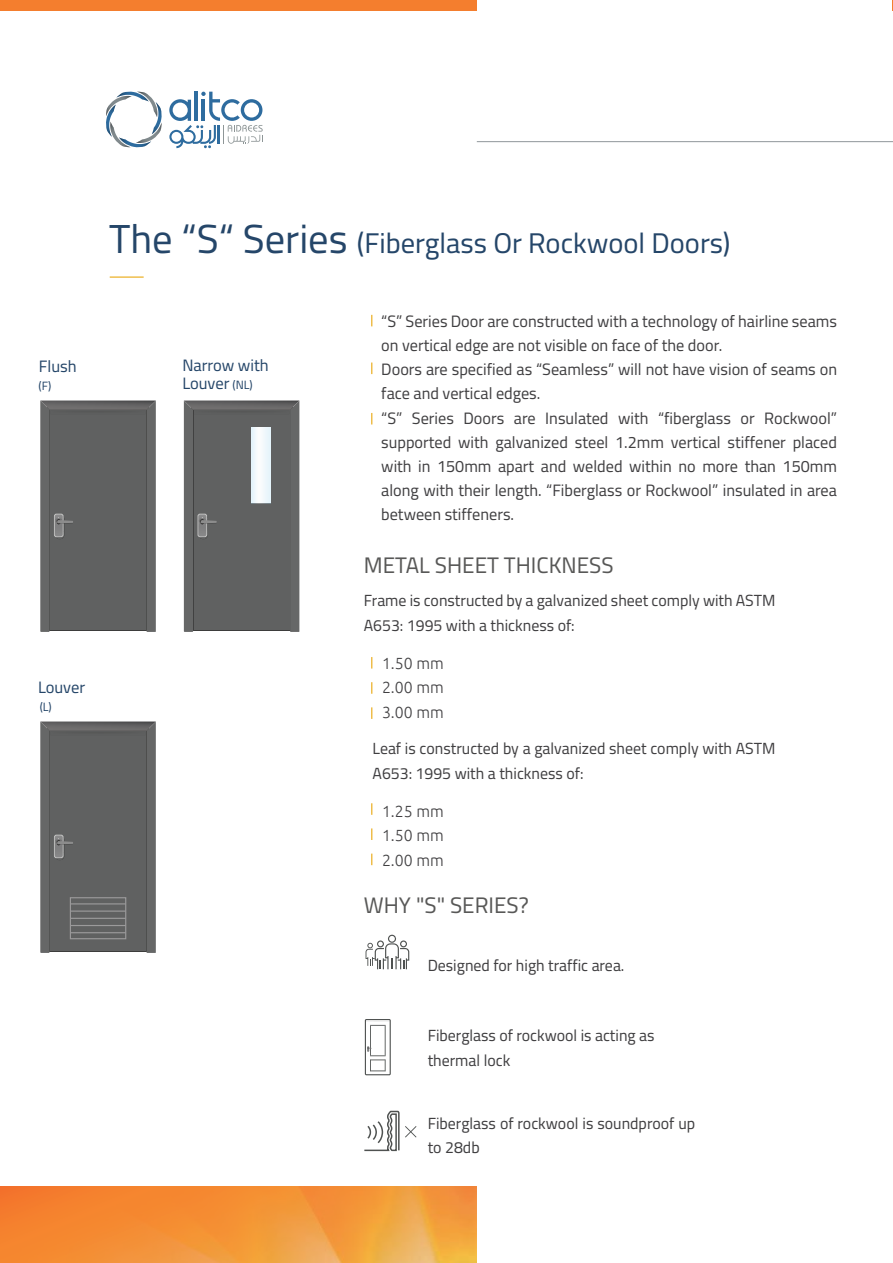
<style>
.page{position:relative;width:893px;height:1263px;background:#fff}
.page>*{position:absolute;margin:0;border:0;box-sizing:border-box;transform-origin:0 0}
.t1{font:28.5px "Cairo";color:#254669}
.t2{font:22.5px "Cairo";color:#585857}
.t3{font:16.5px/24.2px "Cairo";color:#403f41}
.t4{font:16.5px/18px "Cairo";color:#254669}
.t5{font:16.2px/24.3px "Cairo";color:#403f41}
.t6{font:300 16.2px/24.3px "Ubuntu";color:#403f41;text-align:justify}
.t7{font:12px "Cairo";color:#254669}
.s1{font-size:40.5px}
.s2{font-size:12px}
</style>
<div class="page">
<div style="left:0;top:0;width:477px;height:10px;background:#f47e2e"></div>
<svg style="left:0;top:1186px;width:477px;height:77px"></svg>
<div style="left:365px;top:1019px;width:26px;height:56px;border:1px solid #4f5251"></div>
<svg style="left:366px;top:1021px;width:23px;height:50px"></svg>
<hr style="left:110px;top:276px;width:34px;height:2px;background:#ebae20">
<svg style="left:371px;top:362px;width:1px;height:12px"></svg>
<svg style="left:371px;top:682px;width:1px;height:12px"></svg>
<svg style="left:371px;top:707px;width:1px;height:12px"></svg>
<svg style="left:371px;top:803px;width:1px;height:12px"></svg>
<svg style="left:371px;top:828px;width:1px;height:12px"></svg>
<svg style="left:106px;top:91px;width:56px;height:57px"></svg>
<svg style="left:169px;top:92px;width:94px;height:56px"></svg>
<hr style="left:477px;top:141px;width:416px;height:1px;background:#90979a">
<svg style="left:366px;top:935px;width:43px;height:34px"></svg>
<svg style="left:364px;top:1110px;width:52px;height:42px"></svg>
<div style="left:184px;top:400px;width:115px;height:232px;background:#606161"></div>
<div style="left:252px;top:427px;width:19px;height:76px;background:#f2f9fc"></div>
<svg style="left:40px;top:400px;width:116px;height:232px"></svg>
<svg style="left:40px;top:721px;width:116px;height:232px"></svg>
<div style="left:70px;top:897px;width:56px;height:42px;border:1px solid #9b9a9b"></div>
<hr style="left:70px;top:903px;width:56px;height:1px;background:#9b9a9b">
<hr style="left:70px;top:910px;width:56px;height:2px;background:#9b9a9b">
<hr style="left:70px;top:918px;width:56px;height:1px;background:#9b9a9b">
<hr style="left:70px;top:925px;width:56px;height:1px;background:#9b9a9b">
<hr style="left:70px;top:932px;width:56px;height:1px;background:#9b9a9b">
<p class="t4" style="left:39px;top:357px;width:39px">Flush</p>
<p class="t7" style="left:39px;top:376px;width:14px">(F)</p>
<p class="t4" style="left:38px;top:678px;width:49px">Louver</p>
<p class="t7" style="left:40px;top:698px;width:14px">(L)</p>
<h1 class="t1" style="left:109px;top:222px;width:623px"><span class="s1">The “S“ Series</span> (Fiberglass Or Rockwool Doors)</h1>
<p class="t4" style="left:182px;top:357px;width:88px">Narrow with<br>Louver <span class="s2">(NL)</span></p>
<p class="t3" style="left:381px;top:309px;width:457px">“S” Series Door are constructed with a technology of hairline seams on vertical edge are not visible on face of the door.<br>Doors are specified as “Seamless” will not have vision of seams on face and vertical edges.<br>“S” Series Doors are Insulated with “fiberglass or Rockwool” supported with galvanized steel 1.2mm vertical stiffener placed with in 150mm apart and welded within no more than 150mm along with their length. “Fiberglass or Rockwool” insulated in area between stiffeners.</p>
<h2 class="t2" style="left:364px;top:548px;width:251px">METAL SHEET THICKNESS</h2>
<p class="t5" style="left:364px;top:589px;width:413px">Frame is constructed by a galvanized sheet comply with ASTM<br>A653: 1995 with a thickness of:</p>
<p class="t6" style="left:382px;top:651px;width:63px">1.50 mm 2.00 mm 3.00 mm</p>
<p class="t5" style="left:373px;top:737px;width:404px">Leaf is constructed by a galvanized sheet comply with ASTM<br>A653: 1995 with a thickness of:</p>
<p class="t6" style="left:382px;top:799px;width:63px">1.25 mm 1.50 mm 2.00 mm</p>
<h2 class="t2" style="left:364px;top:888px;width:166px">WHY "S" SERIES?</h2>
<p class="t5" style="left:428px;top:953px;width:198px">Designed for high traffic area.</p>
<p class="t5" style="left:428px;top:1024px;width:228px">Fiberglass of rockwool is acting as thermal lock</p>
<p class="t5" style="left:428px;top:1111px;width:269px">Fiberglass of rockwool is soundproof up to 28db</p>
</div>
